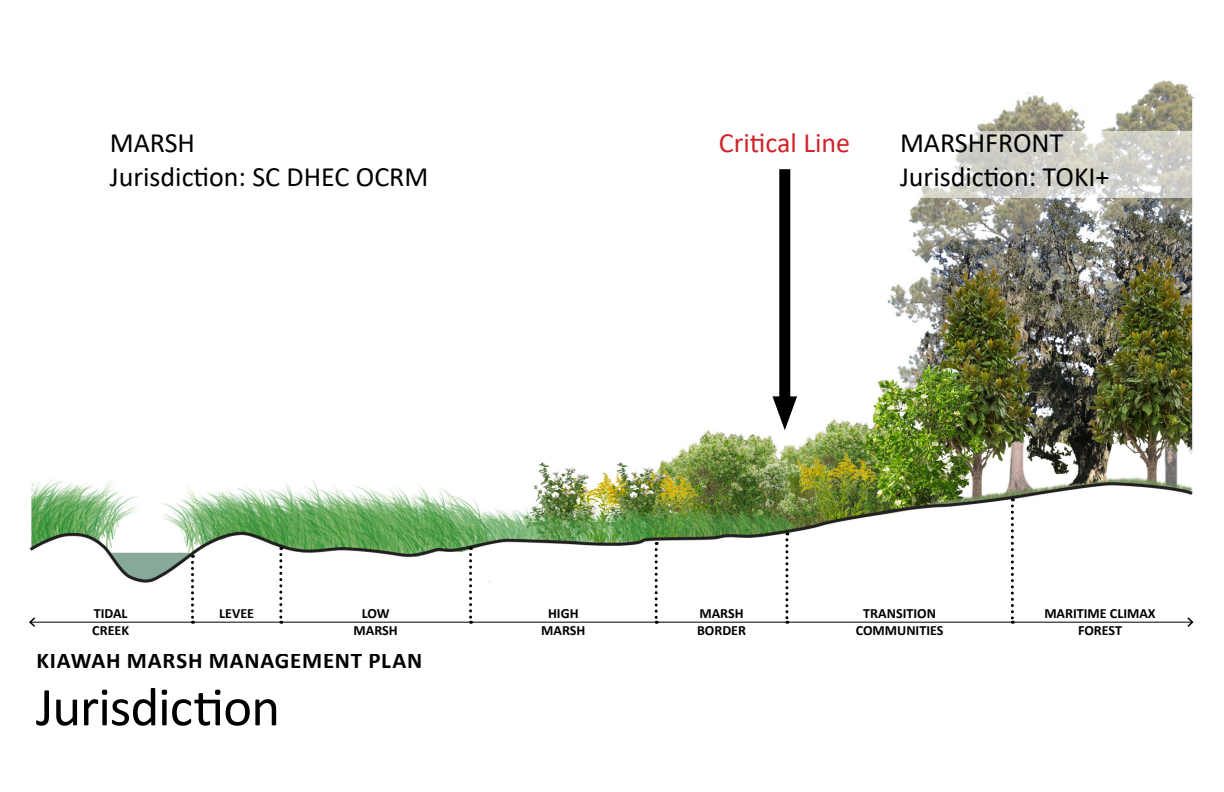
<style>
.page{position:relative;width:1224px;height:792px;background:#fff}
.page>*{position:absolute;margin:0;border:0;box-sizing:border-box;transform-origin:0 0}
.t1{font:55px "Calibri";letter-spacing:-.015em;color:#000}
.t2{font:28px/33.6px "Calibri";color:#000}
.t3{font:28px "Calibri";color:#d2232a}
.t4{font:700 23px "Calibri";letter-spacing:.035em;color:#000}
.t5{font:700 14.1px/17.1px "Calibri";color:#000;text-align:center}
</style>
<div class="page">
<img style="left:29px;top:80px;width:1166px;height:544px">
<svg style="left:655px;top:542px;width:3px;height:82px"></svg>
<svg style="left:469px;top:547px;width:3px;height:77px"></svg>
<svg style="left:279px;top:547px;width:3px;height:77px"></svg>
<svg style="left:191px;top:555px;width:3px;height:69px"></svg>
<svg style="left:785px;top:532px;width:3px;height:92px"></svg>
<svg style="left:1011px;top:498px;width:3px;height:126px"></svg>
<hr style="left:30px;top:622px;width:1162px;height:1px;background:#000">
<svg style="left:29px;top:616px;width:8px;height:11px"></svg>
<svg style="left:1186px;top:616px;width:9px;height:11px"></svg>
<div style="left:779px;top:169px;width:11px;height:241px;background:#000"></div>
<svg style="left:772px;top:396px;width:25px;height:34px"></svg>
<svg style="left:900px;top:131px;width:295px;height:67px"></svg>
<h2 class="t2" style="left:110px;top:125px;width:320px">MARSH<br>Jurisdiction: SC DHEC OCRM</h2>
<h2 class="t3" style="left:719px;top:123px;width:133px">Critical Line</h2>
<h2 class="t2" style="left:900px;top:125px;width:211px">MARSHFRONT<br>Jurisdiction: TOKI+</h2>
<p class="t5" style="left:92px;top:604px;width:38px;text-align:left">TIDAL<br>CREEK</p>
<p class="t5" style="left:219px;top:604px;width:36px">LEVEE</p>
<p class="t5" style="left:354px;top:604px;width:46px">LOW<br>MARSH</p>
<p class="t5" style="left:541px;top:604px;width:46px">HIGH<br>MARSH</p>
<p class="t5" style="left:697px;top:604px;width:51px;text-align:left">MARSH<br>BORDER</p>
<p class="t5" style="left:856px;top:604px;width:89px">TRANSITION<br>COMMUNITIES</p>
<p class="t5" style="left:1044px;top:604px;width:113px">MARITIME CLIMAX<br>FOREST</p>
<h3 class="t4" style="left:36px;top:644px;width:387px">KIAWAH MARSH MANAGEMENT PLAN</h3>
<h1 class="t1" style="left:36px;top:669px;width:246px">Jurisdiction</h1>
</div>
